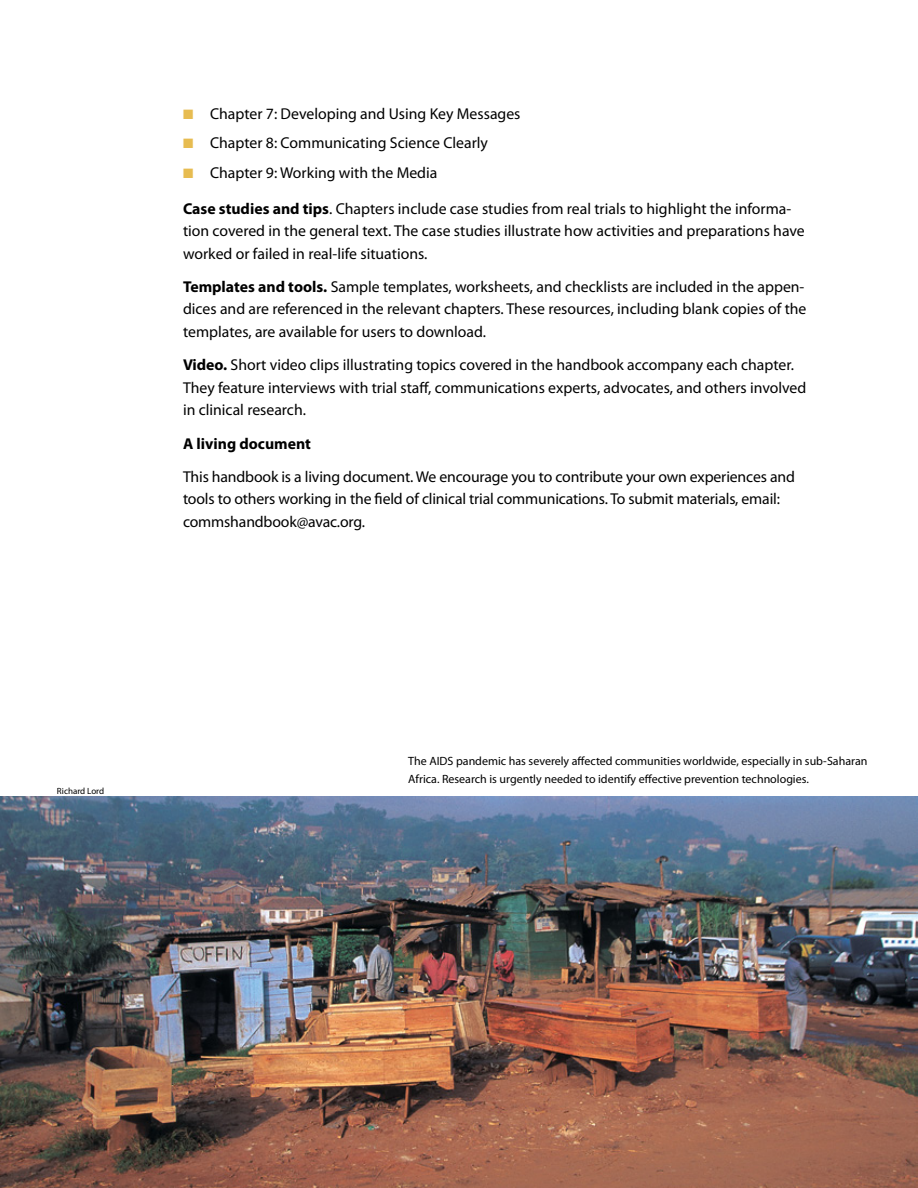
<style>
.page{position:relative;width:918px;height:1188px;background:#fff}
.page>*{position:absolute;margin:0;border:0;box-sizing:border-box;transform-origin:0 0}
.t1{font:15.75px/22.5px "Myriad Pro";color:#000}
.t2{font:700 15.75px "Myriad Pro";color:#000}
.t3{font:12px/18px "Myriad Pro";color:#000}
.t4{font:9px "Myriad Pro";color:#000}
.s1{color:#e7bc51}
.s2{font-weight:700}
</style>
<div class="page">
<img style="left:0;top:796px;width:918px;height:392px">
<p class="t1" style="left:183px;top:102px;width:339px"><span class="s1">■</span> Chapter 7: Developing and Using Key Messages</p>
<p class="t1" style="left:183px;top:132px;width:307px"><span class="s1">■</span> Chapter 8: Communicating Science Clearly</p>
<p class="t1" style="left:183px;top:161px;width:256px"><span class="s1">■</span> Chapter 9: Working with the Media</p>
<p class="t1" style="left:183px;top:197px;width:623px"><span class="s2">Case studies and tips</span>. Chapters include case studies from real trials to highlight the informa&shy;tion covered in the general text. The case studies illustrate how activities and preparations have worked or failed in real-life situations.</p>
<p class="t1" style="left:183px;top:275px;width:625px"><span class="s2">Templates and tools.</span> Sample templates, worksheets, and checklists are included in the appen&shy;dices and are referenced in the relevant chapters. These resources, including blank copies of the templates, are available for users to download.</p>
<p class="t1" style="left:183px;top:353px;width:625px"><span class="s2">Video.</span> Short video clips illustrating topics covered in the handbook accompany each chapter.<br>They feature interviews with trial staff, communications experts, advocates, and others involved in clinical research.</p>
<p class="t2" style="left:183px;top:433px;width:130px">A living document</p>
<p class="t1" style="left:183px;top:465px;width:613px">This handbook is a living document. We encourage you to contribute your own experiences and tools to others working in the field of clinical trial communications. To submit materials, email: commshandbook@avac.org.</p>
<p class="t4" style="left:57px;top:786px;width:49px">Richard Lord</p>
<p class="t3" style="left:408px;top:752px;width:461px">The AIDS pandemic has severely affected communities worldwide, especially in sub-Saharan<br>Africa. Research is urgently needed to identify effective prevention technologies.</p>
</div>
